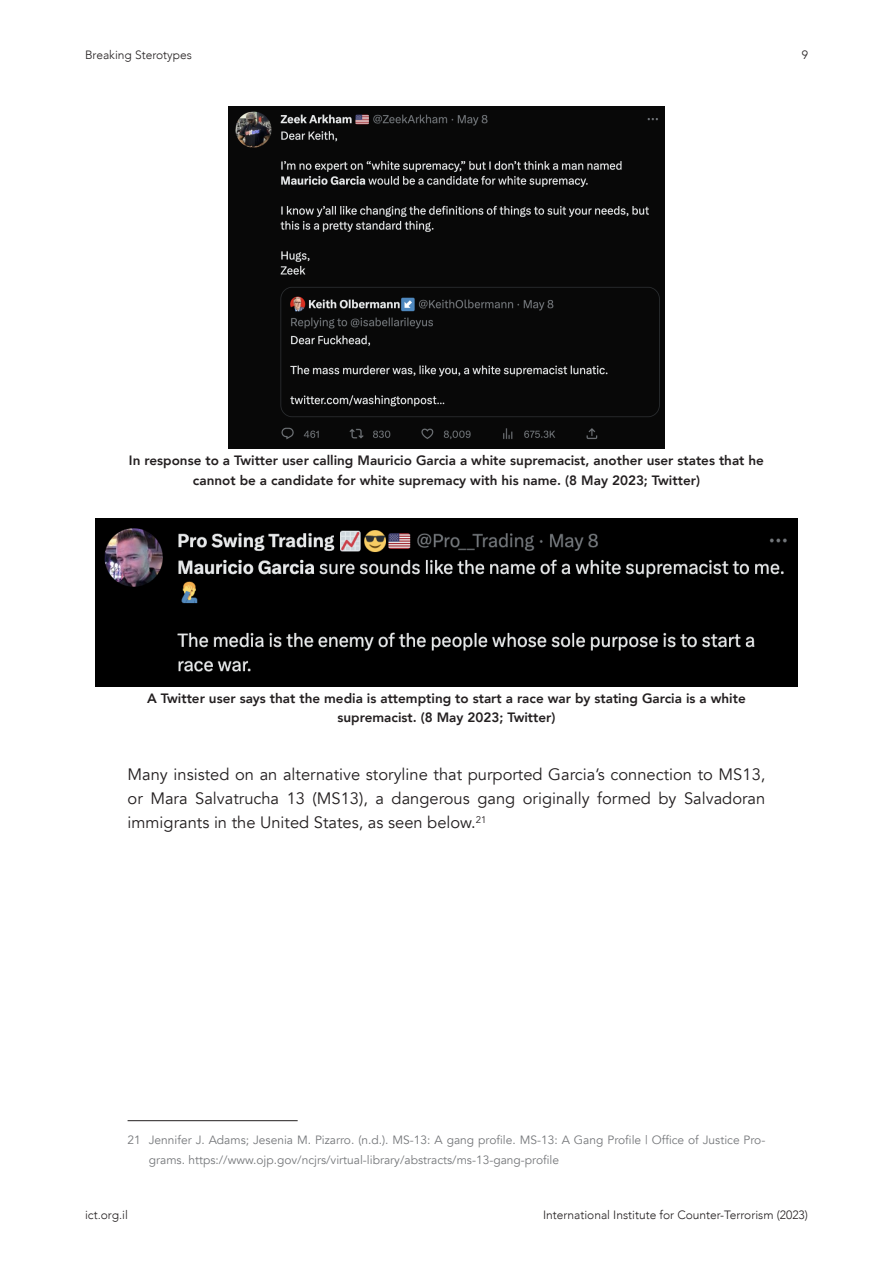
<style>
.page{position:relative;width:893px;height:1263px;background:#fff}
.page>*{position:absolute;margin:0;border:0;box-sizing:border-box;transform-origin:0 0}
.Body{font:16.5px/24px "Avenir";color:#231f20;text-align:justify}
.Captions{font:800 13.5px/19.8px "Avenir";color:#231f20;text-align:center}
.Footnotes{font:12px/19.5px "Avenir";color:#76787b}
.t1{font:300 12px "Avenir";color:#231f20}
</style>
<div class="page">
<img style="left:229px;top:106px;width:435px;height:343px">
<img style="left:95px;top:518px;width:702px;height:168px">
<hr style="left:128px;top:1120px;width:170px;height:1px;background:#231f20">
<p class="t1" style="left:85px;top:48px;width:108px">Breaking Sterotypes</p>
<p class="t1" style="left:802px;top:48px;width:8px">9</p>
<p class="Captions" style="left:129px;top:450px;width:637px">In response to a Twitter user calling Mauricio Garcia a white supremacist, another user states that he cannot be a candidate for white supremacy with his name. (8 May 2023; Twitter)</p>
<p class="Captions" style="left:147px;top:688px;width:600px">A Twitter user says that the media is attempting to start a race war by stating Garcia is a white supremacist. (8 May 2023; Twitter)</p>
<p class="Body" style="left:128px;top:763px;width:639px">Many insisted on an alternative storyline that purported Garcia’s connection to MS13, or Mara Salvatrucha 13 (MS13), a dangerous gang originally formed by Salvadoran immigrants in the United States, as seen below.<sup>21</sup></p>
<p class="Footnotes" style="left:149px;top:1131px;width:618px;text-indent:-21px">21 Jennifer J. Adams; Jesenia M. Pizarro. (n.d.). MS-13: A gang profile. MS-13: A Gang Profile | Office of Justice Pro&shy;grams. https://www.ojp.gov/ncjrs/virtual-library/abstracts/ms-13-gang-profile</p>
<p class="t1" style="left:85px;top:1208px;width:44px">ict.org.il</p>
<p class="t1" style="left:543px;top:1208px;width:266px">International Institute for Counter-Terrorism (2023)</p>
</div>
